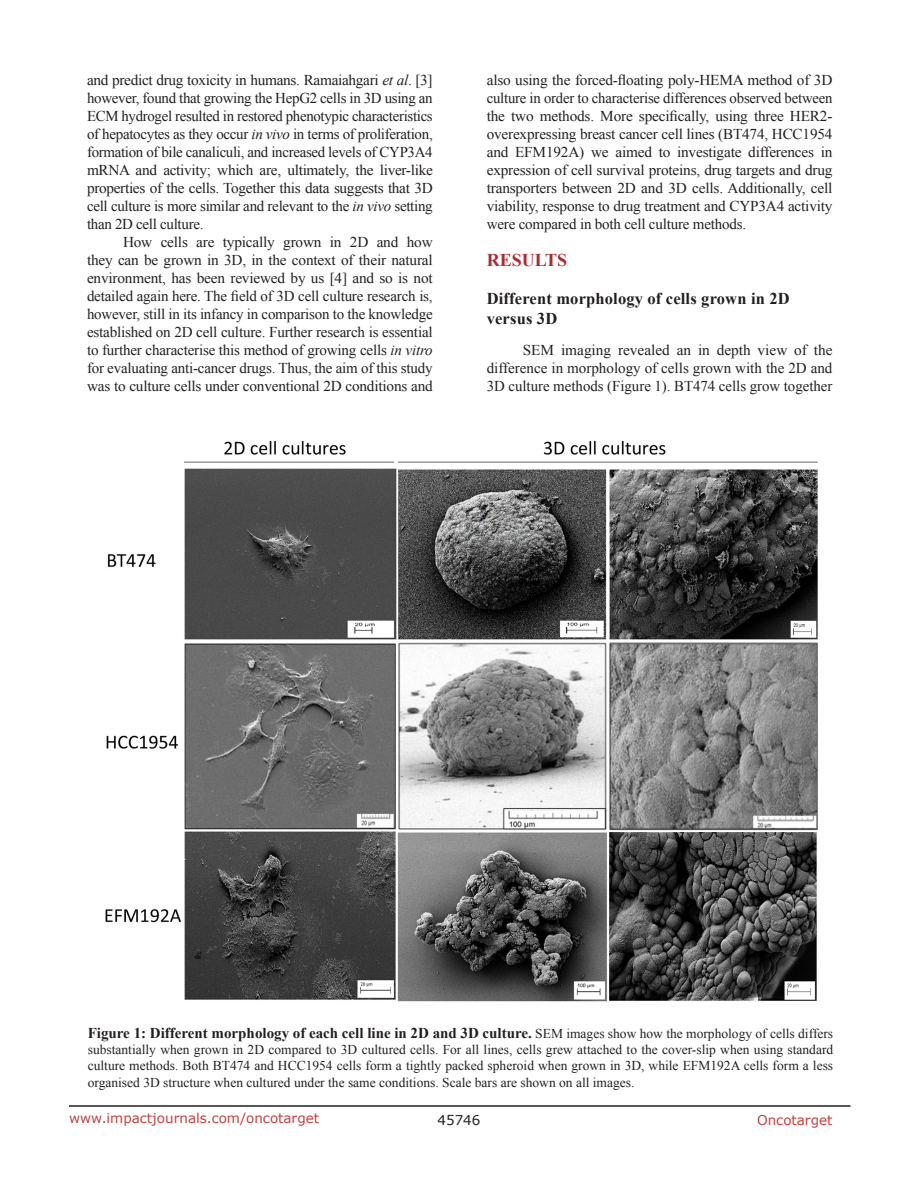
<style>
.page{position:relative;width:918px;height:1188px;background:#fff}
.page>*{position:absolute;margin:0;border:0;box-sizing:border-box;transform-origin:0 0}
.Heading{font:700 18px "Times New Roman";color:#ac2b31}
.SubHeading_no{font:700 16.5px/19.8px "Times New Roman";letter-spacing:.01em;color:#231f20}
.BodyText{font:15px/18px "Times New Roman";letter-spacing:-.01em;color:#231f20;text-align:justify}
.figuretext{font:700 15px "Times New Roman";color:#231f20}
.figuretext-2{font:13.5px/16.2px "Times New Roman";color:#231f20;text-align:justify}
.t1{font:13.5px "Verdana";color:#c24141}
.t2{font:13.5px "Verdana";color:#231f20}
.s1{font-style:italic}
.s2{font-weight:400;font-size:13.5px}
</style>
<div class="page">
<hr style="left:69px;top:1105px;width:781px;height:2px;background:#231f20">
<img style="left:105px;top:440px;width:713px;height:562px">
<p class="BodyText" style="left:87px;top:71px;width:347px">and predict drug toxicity in humans. Ramaiahgari <span class="s1">et al</span>. [3] however, found that growing the HepG2 cells in 3D using an ECM hydrogel resulted in restored phenotypic characteristics of hepatocytes as they occur <span class="s1">in vivo</span> in terms of proliferation, formation of bile canaliculi, and increased levels of CYP3A4 mRNA and activity; which are, ultimately, the liver-like properties of the cells. Together this data suggests that 3D cell culture is more similar and relevant to the <span class="s1">in vivo</span> setting than 2D cell culture.</p>
<p class="BodyText" style="left:87px;top:233px;width:347px;text-indent:36px">How cells are typically grown in 2D and how they can be grown in 3D, in the context of their natural environment, has been reviewed by us [4] and so is not detailed again here. The field of 3D cell culture research is, however, still in its infancy in comparison to the knowledge established on 2D cell culture. Further research is essential to further characterise this method of growing cells <span class="s1">in vitro </span>for evaluating anti-cancer drugs. Thus, the aim of this study was to culture cells under conventional 2D conditions and</p>
<p class="BodyText" style="left:487px;top:71px;width:347px">also using the forced-floating poly-HEMA method of 3D culture in order to characterise differences observed between the two methods. More specifically, using three HER2- overexpressing breast cancer cell lines (BT474, HCC1954 and EFM192A) we aimed to investigate differences in expression of cell survival proteins, drug targets and drug transporters between 2D and 3D cells. Additionally, cell viability, response to drug treatment and CYP3A4 activity were compared in both cell culture methods.</p>
<p class="Heading" style="left:487px;top:248px;width:82px">RESULTS</p>
<p class="SubHeading_no" style="left:487px;top:288px;width:304px">Different morphology of cells grown in 2D versus 3D</p>
<p class="BodyText" style="left:487px;top:341px;width:347px;text-indent:36px">SEM imaging revealed an in depth view of the difference in morphology of cells grown with the 2D and 3D culture methods (Figure 1). BT474 cells grow together</p>
<p class="figuretext" style="left:88px;top:1023px;width:747px">Figure 1: Different morphology of each cell line in 2D and 3D culture. <span class="s2">SEM images show how the morphology of cells differs</span></p>
<p class="figuretext-2" style="left:88px;top:1041px;width:747px">substantially when grown in 2D compared to 3D cultured cells. For all lines, cells grew attached to the cover-slip when using standard culture methods. Both BT474 and HCC1954 cells form a tightly packed spheroid when grown in 3D, while EFM192A cells form a less organised 3D structure when cultured under the same conditions. Scale bars are shown on all images.</p>
<p class="t1" style="left:69px;top:1109px;width:252px">www.impactjournals.com/oncotarget</p>
<p class="t2" style="left:438px;top:1111px;width:44px">45746</p>
<p class="t1" style="left:757px;top:1111px;width:77px">Oncotarget</p>
</div>
